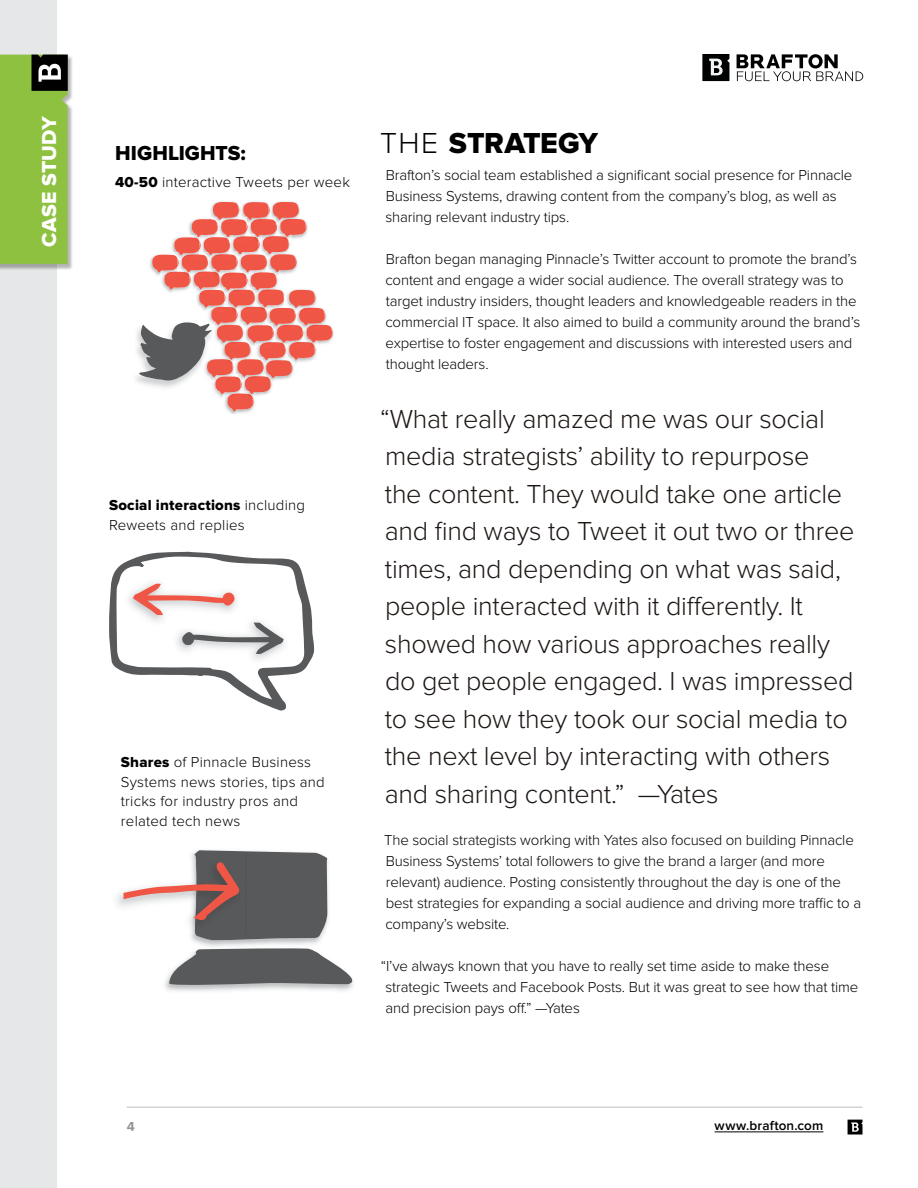
<style>
.page{position:relative;width:918px;height:1188px;background:#fff}
.page>*{position:absolute;margin:0;border:0;box-sizing:border-box;transform-origin:0 0}
.t1{font:30px "Proxima Nova Extrabld";letter-spacing:-.015em;color:#000}
.t2{font:300 27px/37.5px "Proxima Nova";letter-spacing:-.01em;color:#1d1714}
.t3{font:21px "Proxima Nova Extrabld";color:#000}
.t4{font:21px "Proxima Nova Extrabld";letter-spacing:.005em;color:#fff}
.t5{font:300 15px/21px "Proxima Nova";letter-spacing:-.01em;color:#000}
.t6{font:300 15px/19.5px "Proxima Nova";letter-spacing:.015em;color:#000}
.t7{font:15px "Proxima Nova Extrabld";letter-spacing:.015em;color:#000}
.t8{font:600 13.5px "Proxima Nova";letter-spacing:.01em;color:#000}
.t9{font:700 13.5px "Proxima Nova";color:#939598}
.s1{font-family:"Proxima Nova Extrabld";font-weight:400}
.s2{font-family:"Proxima Nova";font-weight:300}
</style>
<div class="page">
<svg style="left:848px;top:1120px;width:14px;height:15px"></svg>
<hr style="left:715px;top:1132px;width:108px;height:1px;background:#000">
<hr style="left:127px;top:1107px;width:736px;height:1px;background:#d4d2d2">
<div style="left:0;top:0;width:57px;height:1188px;background:#e6e7e8"></div>
<div style="left:0;top:56px;width:73px;height:214px;background:#000;opacity:.3"></div>
<svg style="left:0;top:55px;width:68px;height:209px;background:#85b33e"></svg>
<svg style="left:702px;top:54px;width:27px;height:27px"></svg>
<svg style="left:737px;top:54px;width:126px;height:27px"></svg>
<img style="left:230px;top:412px;width:18px;height:2px">
<svg style="left:139px;top:202px;width:194px;height:210px"></svg>
<img style="left:165px;top:858px;width:188px;height:133px">
<svg style="left:169px;top:948px;width:184px;height:37px"></svg>
<svg style="left:123px;top:850px;width:204px;height:90px"></svg>
<svg style="left:109px;top:552px;width:205px;height:159px"></svg>
<h3 class="t4" style="left:37px;top:247px;width:132px;rotate:-90deg">CASE STUDY</h3>
<h3 class="t3" style="left:115px;top:140px;width:132px">HIGHLIGHTS:</h3>
<p class="t6" style="left:115px;top:172px;width:236px"><span class="s1">40-50</span> interactive Tweets per week</p>
<p class="t7" style="left:109px;top:497px;width:197px">Social interactions <span class="s2">including</span></p>
<p class="t6" style="left:109px;top:515px;width:137px">Reweets and replies</p>
<p class="t6" style="left:121px;top:753px;width:205px"><span class="s1">Shares</span> of Pinnacle Business<br>Systems news stories, tips and tricks for industry pros and related tech news</p>
<h1 class="t1" style="left:380px;top:126px;width:220px"><span class="s2">THE</span> STRATEGY</h1>
<p class="t5" style="left:386px;top:165px;width:468px">Brafton’s social team established a significant social presence for Pinnacle<br>Business Systems, drawing content from the company’s blog, as well as sharing relevant industry tips.</p>
<p class="t5" style="left:385px;top:249px;width:476px">Brafton began managing Pinnacle’s Twitter account to promote the brand’s content and engage a wider social audience. The overall strategy was to target industry insiders, thought leaders and knowledgeable readers in the commercial IT space. It also aimed to build a community around the brand’s expertise to foster engagement and discussions with interested users and thought leaders.</p>
<p class="t2" style="left:380px;top:400px;width:476px">“What really amazed me was our social media strategists’ ability to repurpose<br>the content. They would take one article and find ways to Tweet it out two or three times, and depending on what was said, people interacted with it differently. It showed how various approaches really do get people engaged. I was impressed to see how they took our social media to the next level by interacting with others and sharing content.” —Yates</p>
<p class="t5" style="left:384px;top:829px;width:479px">The social strategists working with Yates also focused on building Pinnacle Business Systems’ total followers to give the brand a larger (and more relevant) audience. Posting consistently throughout the day is one of the best strategies for expanding a social audience and driving more traffic to a company’s website.</p>
<p class="t5" style="left:386px;top:955px;width:474px;text-indent:-5px">“I’ve always known that you have to really set time aside to make these strategic Tweets and Facebook Posts. But it was great to see how that time and precision pays off.” —Yates</p>
<p class="t9" style="left:127px;top:1119px;width:10px">4</p>
<p class="t8" style="left:715px;top:1118px;width:110px">www.brafton.com</p>
</div>
